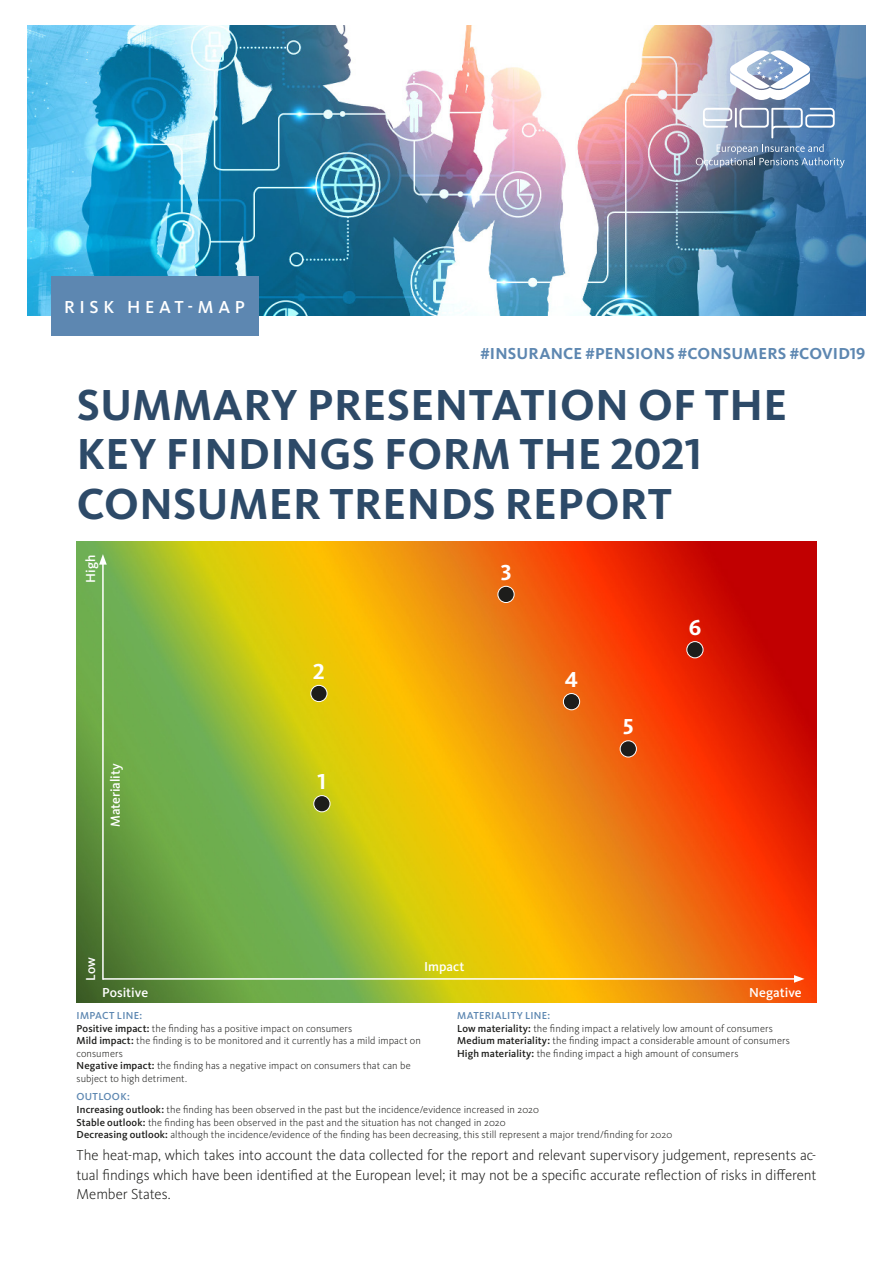
<style>
.page{position:relative;width:893px;height:1263px;background:#fff}
.page>*{position:absolute;margin:0;border:0;box-sizing:border-box;transform-origin:0 0}
.Cover_title{font:700 45px/49.5px "Kievit Pro";letter-spacing:.01em;color:#2d4a68}
.t1{font:700 22.5px "Kievit Pro";color:#fff}
.T3{font:500 18px "Kievit Pro";letter-spacing:.255em;color:#fff}
.T2{font:700 16.5px "Kievit Pro";letter-spacing:.01em;color:#5d87b1}
.body{font:300 15px/19.5px "Kievit Pro";letter-spacing:-.01em;color:#1d1d1b;text-align:justify}
.t2{font:500 13.5px "Kievit Pro";color:#fff}
.t3{font:300 10.5px/12.6px "Kievit Pro";letter-spacing:.005em;color:#1d1d1b}
.T3-2{font:500 10.5px "Kievit Pro";letter-spacing:.025em;color:#5d87b1}
.s1{font-weight:500}
</style>
<div class="page">
<img style="left:28px;top:26px;width:837px;height:289px">
<svg style="left:730px;top:50px;width:80px;height:50px"></svg>
<svg style="left:696px;top:107px;width:149px;height:61px;background:#7b96b7"></svg>
<img style="left:77px;top:542px;width:739px;height:461px">
<div style="left:687px;top:642px;width:16px;height:16px;background:#1d1d1b;border-radius:50%"></div>
<div style="left:686px;top:641px;width:17px;height:17px;border:1px solid #fff;border-radius:50%"></div>
<div style="left:311px;top:685px;width:16px;height:17px;background:#1d1d1b;border-radius:50%"></div>
<div style="left:310px;top:685px;width:17px;height:17px;border:1px solid #fff;border-radius:50%"></div>
<div style="left:498px;top:586px;width:16px;height:16px;background:#1d1d1b;border-radius:50%"></div>
<div style="left:497px;top:586px;width:17px;height:17px;border:1px solid #fff;border-radius:50%"></div>
<div style="left:620px;top:741px;width:16px;height:16px;background:#1d1d1b;border-radius:50%"></div>
<div style="left:620px;top:740px;width:17px;height:17px;border:1px solid #fff;border-radius:50%"></div>
<div style="left:563px;top:693px;width:17px;height:17px;background:#1d1d1b;border-radius:50%"></div>
<div style="left:563px;top:693px;width:17px;height:17px;border:1px solid #fff;border-radius:50%"></div>
<div style="left:314px;top:795px;width:16px;height:17px;background:#1d1d1b;border-radius:50%"></div>
<div style="left:313px;top:795px;width:17px;height:17px;border:1px solid #fff;border-radius:50%"></div>
<hr style="left:103px;top:978px;width:693px;height:2px;background:#fff">
<svg style="left:794px;top:975px;width:10px;height:8px"></svg>
<hr style="left:102px;top:562px;width:2px;height:418px;background:#fff">
<svg style="left:99px;top:554px;width:8px;height:11px"></svg>
<div style="left:51px;top:277px;width:207px;height:59px;background:#5d87b1"></div>
<p class="T3" style="left:64px;top:296px;width:182px">RISK HEAT-MAP</p>
<p class="T2" style="left:480px;top:344px;width:386px">#INSURANCE #PENSIONS #CONSUMERS #COVID19</p>
<h1 class="Cover_title" style="left:77px;top:380px;width:712px">SUMMARY PRESENTATION OF THE<br>KEY FINDINGS FORM THE 2021<br>CONSUMER TRENDS REPORT</h1>
<p class="t2" style="left:83px;top:583px;width:29px;rotate:-90deg">High</p>
<p class="t2" style="left:107px;top:827px;width:66px;rotate:-90deg">Materiality</p>
<p class="t2" style="left:83px;top:981px;width:25px;rotate:-90deg">Low</p>
<p class="t2" style="left:102px;top:984px;width:47px">Positive</p>
<h2 class="t1" style="left:313px;top:658px;width:13px">2</h2>
<h2 class="t1" style="left:318px;top:768px;width:10px">1</h2>
<h2 class="t1" style="left:501px;top:558px;width:12px">3</h2>
<h2 class="t1" style="left:565px;top:666px;width:15px">4</h2>
<h2 class="t1" style="left:623px;top:713px;width:12px">5</h2>
<h2 class="t1" style="left:689px;top:614px;width:14px">6</h2>
<p class="t2" style="left:424px;top:958px;width:42px">Impact</p>
<p class="t2" style="left:749px;top:984px;width:54px">Negative</p>
<p class="T3-2" style="left:77px;top:1009px;width:67px">IMPACT LINE:</p>
<p class="t3" style="left:77px;top:1022px;width:277px"><span class="s1">Positive impact:</span> the finding has a positive impact on consumers</p>
<p class="t3" style="left:77px;top:1034px;width:346px"><span class="s1">Mild impact:</span> the finding is to be monitored and it currently has a mild impact on consumers</p>
<p class="t3" style="left:77px;top:1059px;width:336px"><span class="s1">Negative impact:</span> the finding has a negative impact on consumers that can be subject to high detriment.</p>
<p class="T3-2" style="left:457px;top:1009px;width:95px">MATERIALITY LINE:</p>
<p class="t3" style="left:457px;top:1022px;width:317px"><span class="s1">Low materiality:</span> the finding impact a relatively low amount of consumers</p>
<p class="t3" style="left:457px;top:1034px;width:334px"><span class="s1">Medium materiality:</span> the finding impact a considerable amount of consumers</p>
<p class="t3" style="left:457px;top:1047px;width:283px"><span class="s1">High materiality:</span> the finding impact a high amount of consumers</p>
<p class="T3-2" style="left:77px;top:1091px;width:55px">OUTLOOK:</p>
<p class="t3" style="left:77px;top:1103px;width:464px"><span class="s1">Increasing outlook:</span> the finding has been observed in the past but the incidence/evidence increased in 2020</p>
<p class="t3" style="left:77px;top:1116px;width:431px"><span class="s1">Stable outlook:</span> the finding has been observed in the past and the situation has not changed in 2020</p>
<p class="t3" style="left:77px;top:1128px;width:597px"><span class="s1">Decreasing outlook:</span> although the incidence/evidence of the finding has been decreasing, this still represent a major trend/finding for 2020</p>
<p class="body" style="left:77px;top:1145px;width:741px">The heat-map, which takes into account the data collected for the report and relevant supervisory judgement, represents ac&shy;tual findings which have been identified at the European level; it may not be a specific accurate reflection of risks in different Member States.</p>
</div>
